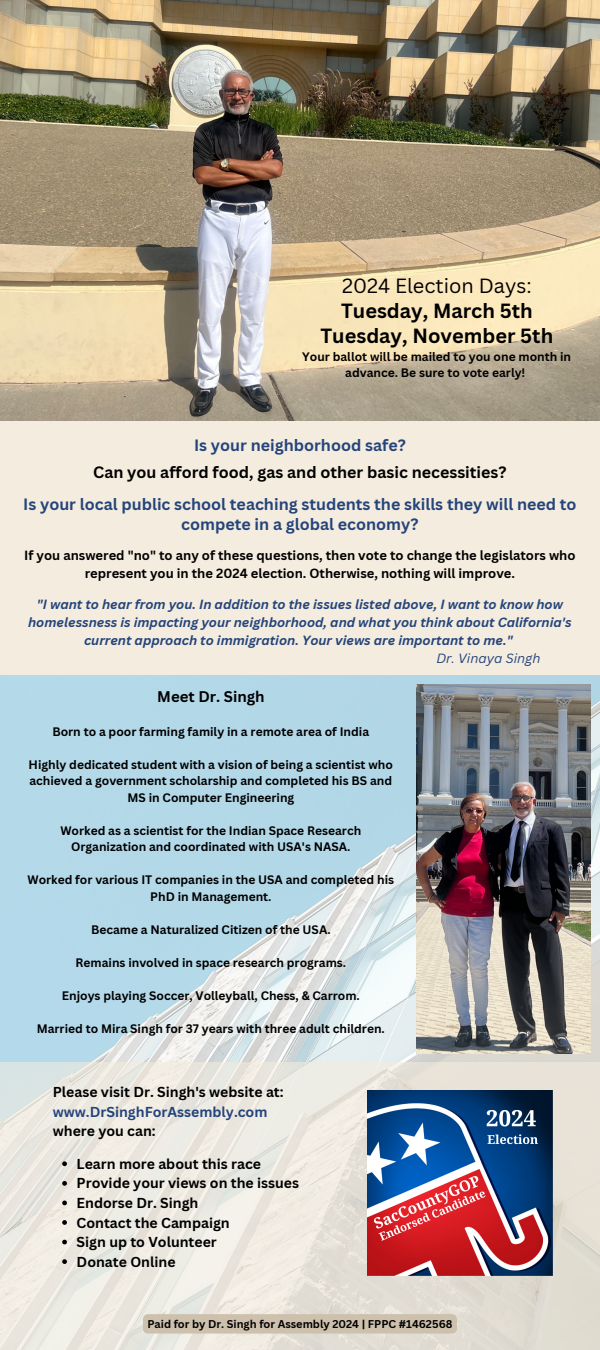
<style>
.page{position:relative;width:600px;height:1350px;background:#fff}
.page>*{position:absolute;margin:0;border:0;box-sizing:border-box;transform-origin:0 0}
.t1{font:700 20px "Canva Sans";color:#000}
.t2{font:20px "Canva Sans";color:#000}
.t3{font:700 16px/19.6px "Canva Sans";color:#24447b;text-align:center}
.t4{font:700 16px "Canva Sans";color:#000}
.t5{font:700 15px "Canva Sans";color:#000}
.t6{font:700 14px "Canva Sans";color:#000}
.t7{font:700 14px "Canva Sans";color:#24447b}
.t8{font:italic 700 13px/17.9px "Canva Sans";color:#24447b;text-align:center}
.t9{font:700 13px/17.9px "Canva Sans";color:#000;text-align:center}
.t10{font:italic 13px "Canva Sans";color:#24447b}
.t11{font:700 12px/16.5px "Canva Sans";color:#000;text-align:center}
.t12{font:700 11px "Canva Sans";color:#000}
</style>
<div class="page">
<img style="left:0;top:675px;width:600px;height:388px">
<img style="left:0;top:0;width:600px;height:422px">
<div style="left:0;top:422px;width:600px;height:253px;background:#f4ecde"></div>
<img style="left:417px;top:684px;width:174px;height:370px">
<svg style="left:0;top:1063px;width:600px;height:287px;fill:#e9e6de"></svg>
<img style="left:367px;top:1091px;width:185px;height:185px">
<svg style="left:62px;top:1161px;width:5px;height:5px"></svg>
<svg style="left:62px;top:1181px;width:5px;height:5px"></svg>
<svg style="left:62px;top:1201px;width:5px;height:4px"></svg>
<svg style="left:62px;top:1220px;width:5px;height:5px"></svg>
<svg style="left:62px;top:1240px;width:5px;height:4px"></svg>
<svg style="left:62px;top:1259px;width:5px;height:5px"></svg>
<div style="left:143px;top:1314px;width:314px;height:20px;background:#cdc1ad"></div>
<p class="t2" style="left:342px;top:272px;width:191px">2024 Election Days:</p>
<p class="t1" style="left:341px;top:297px;width:193px">Tuesday, March 5th</p>
<p class="t1" style="left:320px;top:321px;width:234px">Tuesday, November 5th</p>
<p class="t11" style="left:302px;top:348px;width:270px">Your ballot will be mailed to you one month in advance. Be sure to vote early!</p>
<p class="t3" style="left:194px;top:435px;width:213px">Is your neighborhood safe?</p>
<p class="t4" style="left:93px;top:461px;width:415px">Can you afford food, gas and other basic necessities?</p>
<p class="t3" style="left:23px;top:494px;width:555px">Is your local public school teaching students the skills they will need to compete in a global economy?</p>
<p class="t9" style="left:24px;top:546px;width:553px">If you answered "no" to any of these questions, then vote to change the legislators who represent you in the 2024 election. Otherwise, nothing will improve.</p>
<p class="t8" style="left:28px;top:595px;width:545px">"I want to hear from you. In addition to the issues listed above, I want to know how homelessness is impacting your neighborhood, and what you think about California's current approach to immigration. Your views are important to me."</p>
<p class="t10" style="left:436px;top:649px;width:106px">Dr. Vinaya Singh</p>
<p class="t5" style="left:157px;top:686px;width:109px">Meet Dr. Singh</p>
<p class="t11" style="left:52px;top:723px;width:318px">Born to a poor farming family in a remote area of India</p>
<p class="t11" style="left:29px;top:756px;width:366px">Highly dedicated student with a vision of being a scientist who achieved a government scholarship and completed his BS and<br>MS in Computer Engineering</p>
<p class="t11" style="left:60px;top:822px;width:302px">Worked as a scientist for the Indian Space Research<br>Organization and coordinated with USA's NASA.</p>
<p class="t11" style="left:27px;top:871px;width:368px">Worked for various IT companies in the USA and completed his<br>PhD in Management.</p>
<p class="t11" style="left:91px;top:921px;width:241px">Became a Naturalized Citizen of the USA.</p>
<p class="t11" style="left:76px;top:954px;width:272px">Remains involved in space research programs.</p>
<p class="t11" style="left:62px;top:987px;width:300px">Enjoys playing Soccer, Volleyball, Chess, &amp; Carrom.</p>
<p class="t11" style="left:37px;top:1020px;width:350px">Married to Mira Singh for 37 years with three adult children.</p>
<p class="t6" style="left:53px;top:1082px;width:232px">Please visit Dr. Singh's website at:</p>
<p class="t7" style="left:53px;top:1102px;width:216px">www.DrSinghForAssembly.com</p>
<p class="t6" style="left:53px;top:1121px;width:105px">where you can:</p>
<p class="t6" style="left:77px;top:1154px;width:186px">Learn more about this race</p>
<p class="t6" style="left:77px;top:1173px;width:224px">Provide your views on the issues</p>
<p class="t6" style="left:77px;top:1193px;width:123px">Endorse Dr. Singh</p>
<p class="t6" style="left:77px;top:1213px;width:155px">Contact the Campaign</p>
<p class="t6" style="left:77px;top:1232px;width:142px">Sign up to Volunteer</p>
<p class="t6" style="left:77px;top:1252px;width:100px">Donate Online</p>
<p class="t12" style="left:147px;top:1316px;width:307px">Paid for by Dr. Singh for Assembly 2024 | FPPC #1462568</p>
</div>
